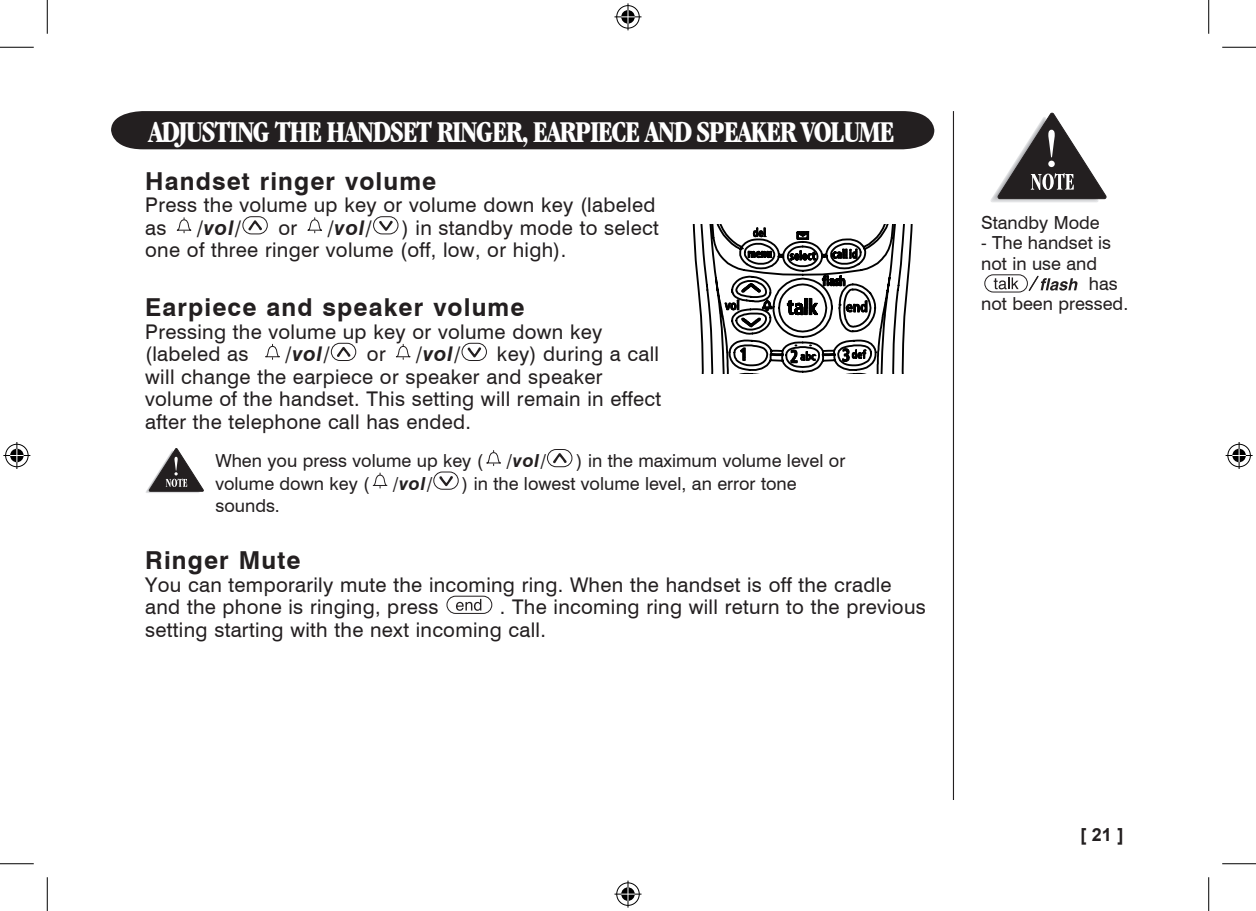
<style>
.page{position:relative;width:1256px;height:911px;background:#fff}
.page>*{position:absolute;margin:0;border:0;box-sizing:border-box;transform-origin:0 0}
.t1{font:700 condensed 31.5px "Garamond IT Cby BT";letter-spacing:-.05em;color:#fff}
.t2{font:700 24.75px "Swiss 721 BT";letter-spacing:.045em;color:#231f20}
.t3{font:20.25px/22.5px "Swiss 721 BT";letter-spacing:.015em;color:#231f20}
.t4{font:italic 700 20.25px "Swiss 721 BT";letter-spacing:.05em;color:#231f20}
.t5{font:18px "Swiss 721 BT";color:#231f20}
.t6{font:italic 700 18px "Swiss 721 BT";letter-spacing:.05em;color:#231f20}
.t7{font:700 18px "Arial";color:#231f20}
</style>
<div class="page">
<div style="left:111px;top:111px;width:823px;height:38px;background:#231f20"></div>
<svg style="left:176px;top:218px;width:15px;height:15px"></svg>
<div style="left:242px;top:216px;width:25px;height:18px;border:1px solid #231f20;border-radius:9px"></div>
<svg style="left:248px;top:220px;width:14px;height:11px"></svg>
<svg style="left:307px;top:218px;width:15px;height:15px"></svg>
<div style="left:373px;top:216px;width:25px;height:18px;border:1px solid #231f20;border-radius:9px"></div>
<svg style="left:379px;top:221px;width:14px;height:10px"></svg>
<svg style="left:265px;top:344px;width:15px;height:15px"></svg>
<div style="left:331px;top:343px;width:25px;height:18px;border:1px solid #231f20;border-radius:9px"></div>
<svg style="left:337px;top:347px;width:13px;height:10px"></svg>
<svg style="left:396px;top:344px;width:14px;height:15px"></svg>
<div style="left:461px;top:343px;width:25px;height:18px;border:1px solid #231f20;border-radius:9px"></div>
<svg style="left:467px;top:347px;width:14px;height:10px"></svg>
<div style="left:446px;top:596px;width:46px;height:18px;border:1px solid #231f20;border-radius:9px"></div>
<svg style="left:456px;top:599px;width:25px;height:12px"></svg>
<svg style="left:486px;top:450px;width:15px;height:16px"></svg>
<div style="left:547px;top:449px;width:25px;height:18px;border:1px solid #231f20;border-radius:9px"></div>
<svg style="left:553px;top:453px;width:13px;height:10px"></svg>
<svg style="left:372px;top:473px;width:15px;height:15px"></svg>
<div style="left:433px;top:472px;width:25px;height:17px;border:1px solid #231f20;border-radius:9px"></div>
<svg style="left:439px;top:476px;width:14px;height:10px"></svg>
<svg style="left:146px;top:448px;width:58px;height:45px"></svg>
<svg style="left:692px;top:225px;width:221px;height:149px"></svg>
<hr style="left:952px;top:111px;width:1px;height:689px;background:#231f20">
<div style="left:984px;top:274px;width:43px;height:18px;border:1px solid #231f20;border-radius:9px"></div>
<svg style="left:993px;top:277px;width:25px;height:12px"></svg>
<svg style="left:1027px;top:275px;width:50px;height:16px"></svg>
<svg style="left:990px;top:113px;width:116px;height:89px"></svg>
<hr style="left:0;top:47px;width:34px;height:1px;background:#000">
<hr style="left:1222px;top:47px;width:33px;height:1px;background:#000">
<hr style="left:0;top:863px;width:34px;height:1px;background:#000">
<hr style="left:1222px;top:863px;width:33px;height:1px;background:#000">
<hr style="left:47px;top:0;width:1px;height:34px;background:#000">
<hr style="left:47px;top:877px;width:1px;height:34px;background:#000">
<hr style="left:1208px;top:0;width:1px;height:34px;background:#000">
<hr style="left:1208px;top:877px;width:1px;height:34px;background:#000">
<svg style="left:614px;top:3px;width:27px;height:27px"></svg>
<svg style="left:614px;top:881px;width:27px;height:27px"></svg>
<svg style="left:3px;top:442px;width:27px;height:27px"></svg>
<svg style="left:1225px;top:442px;width:27px;height:27px"></svg>
<h1 class="t1" style="left:148px;top:113px;width:241px">ADJUSTING THE HANDSET</h1>
<h1 class="t1" style="left:437px;top:113px;width:441px">RINGER, EARPIECE AND SPEAKER VOLUME</h1>
<p class="t2" style="left:145px;top:166px;width:292px">Handset ringer volume</p>
<p class="t3" style="left:145px;top:193px;width:512px">Press the volume up key or volume down key (labeled as</p>
<p class="t4" style="left:197px;top:215px;width:46px">/vol/</p>
<p class="t3" style="left:278px;top:216px;width:20px">or</p>
<p class="t4" style="left:327px;top:215px;width:46px">/vol/</p>
<p class="t3" style="left:145px;top:216px;width:515px;text-indent:257px">) in standby mode to select one of three ringer volume (off, low, or high).</p>
<p class="t2" style="left:145px;top:292px;width:381px">Earpiece and speaker volume</p>
<p class="t3" style="left:145px;top:320px;width:459px">Pressing the volume up key or volume down key (labeled as</p>
<p class="t4" style="left:285px;top:342px;width:46px">/vol/</p>
<p class="t3" style="left:367px;top:342px;width:20px">or</p>
<p class="t4" style="left:416px;top:342px;width:46px">/vol/</p>
<p class="t3" style="left:145px;top:342px;width:517px;text-indent:352px">key) during a call will change the earpiece or speaker and speaker volume of the handset. This setting will remain in effect after the telephone call has ended.</p>
<p class="t5" style="left:215px;top:450px;width:269px">When you press volume up key (</p>
<p class="t6" style="left:506px;top:450px;width:41px">/vol/</p>
<p class="t5" style="left:576px;top:450px;width:270px">) in the maximum volume level or</p>
<p class="t5" style="left:215px;top:472px;width:155px">volume down key (</p>
<p class="t6" style="left:393px;top:472px;width:41px">/vol/</p>
<p class="t5" style="left:462px;top:472px;width:336px">) in the lowest volume level, an error tone</p>
<p class="t5" style="left:215px;top:495px;width:66px">sounds.</p>
<p class="t2" style="left:145px;top:545px;width:157px">Ringer Mute</p>
<p class="t3" style="left:145px;top:573px;width:748px">You can temporarily mute the incoming ring. When the handset is off the cradle and the phone is ringing, press</p>
<p class="t3" style="left:145px;top:595px;width:782px;text-indent:354px">. The incoming ring will return to the previous setting starting with the next incoming call.</p>
<p class="t5" style="left:981px;top:212px;width:120px">Standby Mode</p>
<p class="t5" style="left:981px;top:232px;width:131px">- The handset is</p>
<p class="t5" style="left:981px;top:252px;width:117px">not in use and</p>
<p class="t5" style="left:1088px;top:272px;width:30px">has</p>
<p class="t5" style="left:981px;top:293px;width:149px">not been pressed.</p>
<p class="t7" style="left:1080px;top:824px;width:45px">[ 21 ]</p>
</div>
